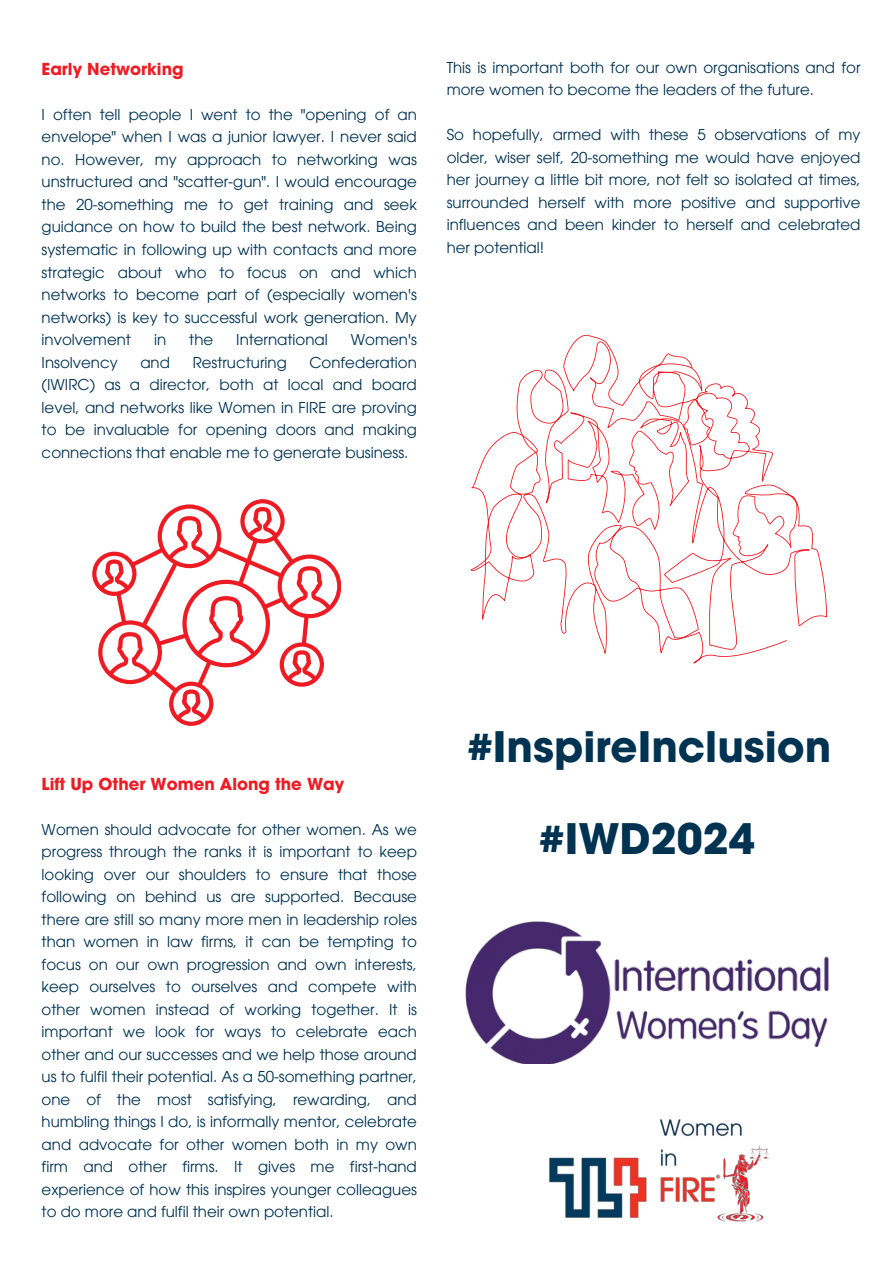
<style>
.page{position:relative;width:893px;height:1264px;background:#fff}
.page>*{position:absolute;margin:0;border:0;box-sizing:border-box;transform-origin:0 0}
.t1{font:700 42px "ITC Avant Garde Pro";color:#003252}
.t2{font:700 16.5px "ITC Avant Garde Pro";color:#ed1c24}
.t3{font:15px/22.5px "ITC Avant Garde Pro";color:#003252;text-align:justify}
</style>
<div class="page">
<svg style="left:92px;top:499px;width:249px;height:227px"></svg>
<svg style="left:470px;top:334px;width:357px;height:329px"></svg>
<img style="left:465px;top:921px;width:363px;height:142px">
<img style="left:549px;top:1119px;width:221px;height:103px">
<p class="t2" style="left:42px;top:63px;width:143px">Early Networking</p>
<h3 class="t3" style="left:42px;top:105px;width:377px">I often tell people I went to the "opening of an envelope" when I was a junior lawyer. I never said no. However, my approach to networking was unstructured and "scatter-gun". I would encourage the 20-something me to get training and seek guidance on how to build the best network. Being systematic in following up with contacts and more strategic about who to focus on and which networks to become part of (especially women's networks) is key to successful work generation. My involvement</h3>
<h3 class="t3" style="left:154px;top:330px;width:14px">in</h3>
<h3 class="t3" style="left:189px;top:330px;width:25px">the</h3>
<h3 class="t3" style="left:236px;top:330px;width:93px">International</h3>
<h3 class="t3" style="left:351px;top:330px;width:67px">Women's</h3>
<h3 class="t3" style="left:42px;top:353px;width:377px;text-indent:268px">Confederation (IWIRC) as a director, both at local and board level, and networks like Women in FIRE are proving to be invaluable for opening doors and making connections that enable me to generate business.</h3>
<h3 class="t3" style="left:42px;top:353px;width:78px">Insolvency</h3>
<h3 class="t3" style="left:140px;top:353px;width:31px">and</h3>
<h3 class="t3" style="left:193px;top:353px;width:96px">Restructuring</h3>
<p class="t3" style="left:446px;top:58px;width:415px">This is important both for our own organisations and for more women to become the leaders of the future.</p>
<p class="t3" style="left:446px;top:126px;width:415px">So hopefully, armed with these 5 observations of my older, wiser self, 20-something me would have enjoyed her journey a little bit more, not felt so isolated at times, surrounded herself with more positive and supportive influences and been kinder to herself and celebrated her potential!</p>
<p class="t2" style="left:42px;top:777px;width:304px">Lift Up Other Women Along the Way</p>
<p class="t3" style="left:42px;top:819px;width:377px">Women should advocate for other women. As we progress through the ranks it is important to keep looking over our shoulders to ensure that those following on behind us are supported. Because there are still so many more men in leadership roles than women in law firms, it can be tempting to focus on our own progression and own interests, keep ourselves to ourselves and compete with other women instead of working together. It is important we look for ways to celebrate each other and our successes and we help those around us to fulfil their potential. As a 50-something partner, one of the most satisfying, rewarding, and humbling things I do, is informally mentor, celebrate and advocate for other women both in my own firm and other firms. It gives me first-hand experience of how this inspires younger colleagues to do more and fulfil their own potential.</p>
<h2 class="t1" style="left:467px;top:730px;width:366px">#InspireInclusion</h2>
<h1 class="t1" style="left:539px;top:823px;width:217px">#IWD2024</h1>
</div>
